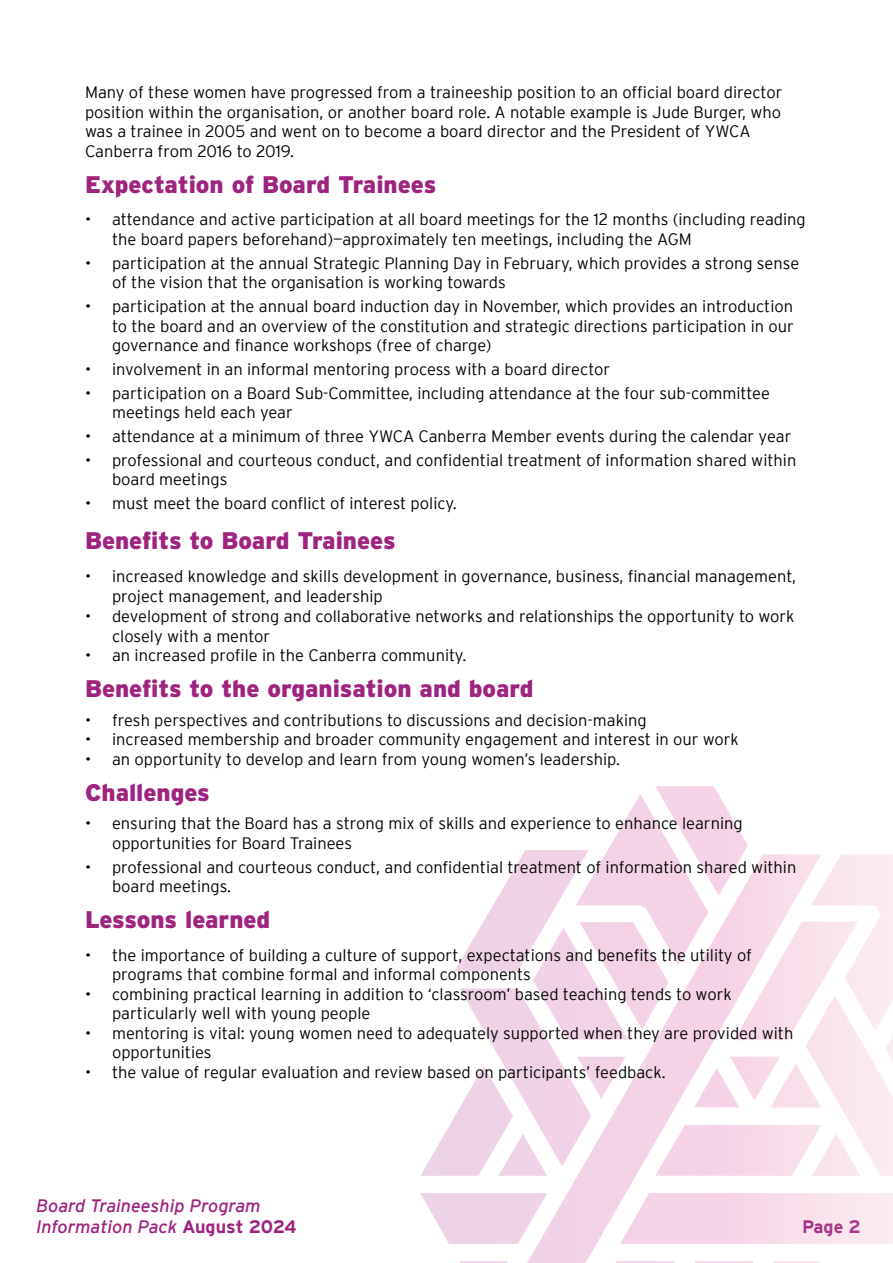
<style>
.page{position:relative;width:893px;height:1263px;background:#fff}
.page>*{position:absolute;margin:0;border:0;box-sizing:border-box;transform-origin:0 0}
.t1{font:900 24px "Interstate";color:#9e2480}
.t2{font:italic 18px/21.6px "Interstate";color:#9d2380}
.t3{font:700 18px "Interstate";color:#9d2380}
.t4{font:300 16.5px/19.5px "Interstate";color:#040503}
.s1{font-weight:700;font-style:normal}
</style>
<div class="page">
<img style="left:420px;top:786px;width:473px;height:477px">
<p class="t4" style="left:85px;top:83px;width:699px">Many of these women have progressed from a traineeship position to an official board director position within the organisation, or another board role. A notable example is Jude Burger, who was a trainee in 2005 and went on to become a board director and the President of YWCA Canberra from 2016 to 2019.</p>
<h1 class="t1" style="left:85px;top:171px;width:353px">Expectation of Board Trainees</h1>
<p class="t4" style="left:112px;top:209px;width:695px;text-indent:-27px">• attendance and active participation at all board meetings for the 12 months (including reading the board papers beforehand)—approximately ten meetings, including the AGM</p>
<p class="t4" style="left:112px;top:253px;width:689px;text-indent:-27px">• participation at the annual Strategic Planning Day in February, which provides a strong sense of the vision that the organisation is working towards</p>
<p class="t4" style="left:112px;top:296px;width:683px;text-align:justify;text-indent:-27px">• participation at the annual board induction day in November, which provides an introduction to the board and an overview of the constitution and strategic directions participation in our governance and finance workshops (free of charge)</p>
<p class="t4" style="left:85px;top:359px;width:527px">• involvement in an informal mentoring process with a board director</p>
<p class="t4" style="left:112px;top:383px;width:659px;text-indent:-27px">• participation on a Board Sub-Committee, including attendance at the four sub-committee meetings held each year</p>
<p class="t4" style="left:85px;top:426px;width:708px">• attendance at a minimum of three YWCA Canberra Member events during the calendar year</p>
<p class="t4" style="left:112px;top:450px;width:686px;text-indent:-27px">• professional and courteous conduct, and confidential treatment of information shared within board meetings</p>
<p class="t4" style="left:85px;top:493px;width:373px">• must meet the board conflict of interest policy.</p>
<h1 class="t1" style="left:85px;top:527px;width:312px">Benefits to Board Trainees</h1>
<p class="t4" style="left:112px;top:566px;width:686px;text-indent:-27px">• increased knowledge and skills development in governance, business, financial management, project management, and leadership</p>
<p class="t4" style="left:112px;top:606px;width:684px;text-indent:-27px">• development of strong and collaborative networks and relationships the opportunity to work closely with a mentor</p>
<p class="t4" style="left:85px;top:646px;width:383px">• an increased profile in the Canberra community.</p>
<h1 class="t1" style="left:85px;top:675px;width:450px">Benefits to the organisation and board</h1>
<p class="t4" style="left:85px;top:710px;width:563px">• fresh perspectives and contributions to discussions and decision-making</p>
<p class="t4" style="left:85px;top:730px;width:655px">• increased membership and broader community engagement and interest in our work</p>
<p class="t4" style="left:85px;top:749px;width:537px">• an opportunity to develop and learn from young women’s leadership.</p>
<h1 class="t1" style="left:85px;top:779px;width:126px">Challenges</h1>
<p class="t4" style="left:112px;top:814px;width:632px;text-indent:-27px">• ensuring that the Board has a strong mix of skills and experience to enhance learning opportunities for Board Trainees</p>
<p class="t4" style="left:112px;top:857px;width:686px;text-indent:-27px">• professional and courteous conduct, and confidential treatment of information shared within board meetings.</p>
<h1 class="t1" style="left:85px;top:906px;width:187px">Lessons learned</h1>
<p class="t4" style="left:112px;top:945px;width:641px;text-indent:-27px">• the importance of building a culture of support, expectations and benefits the utility of programs that combine formal and informal components</p>
<p class="t4" style="left:112px;top:984px;width:621px;text-indent:-27px">• combining practical learning in addition to ‘classroom’ based teaching tends to work particularly well with young people</p>
<p class="t4" style="left:112px;top:1023px;width:683px;text-indent:-27px">• mentoring is vital: young women need to adequately supported when they are provided with opportunities</p>
<p class="t4" style="left:85px;top:1062px;width:582px">• the value of regular evaluation and review based on participants’ feedback.</p>
<p class="t2" style="left:36px;top:1194px;width:262px">Board Traineeship Program<br>Information Pack <span class="s1">August 2024</span></p>
<p class="t3" style="left:802px;top:1217px;width:60px">Page 2</p>
</div>
